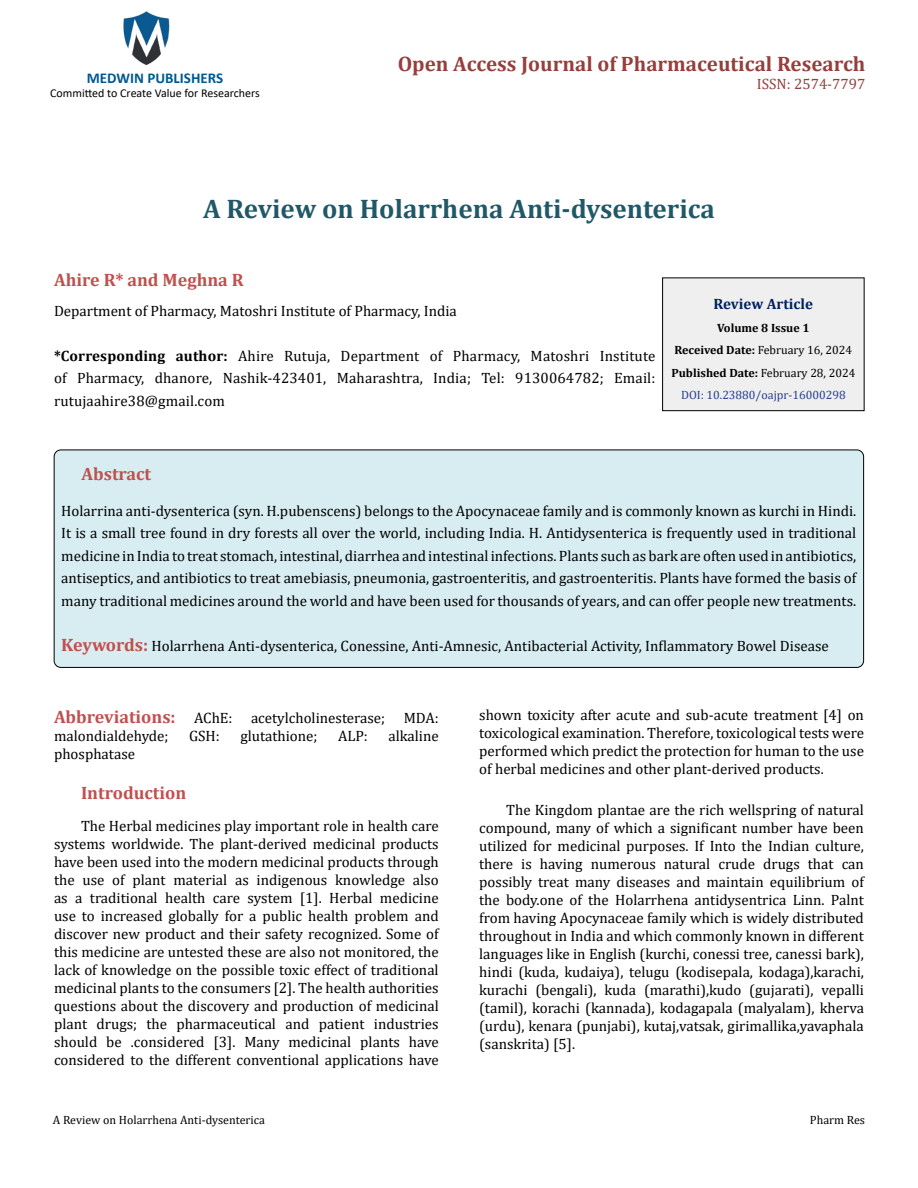
<style>
.page{position:relative;width:918px;height:1188px;background:#fff}
.page>*{position:absolute;margin:0;border:0;box-sizing:border-box;transform-origin:0 0}
.t1{font:700 27px "Cambria";color:#215868}
.t2{font:700 21px "Cambria";color:#953f3c}
.t3{font:700 18px "Cambria";color:#c0504d}
.t4{font:15px/18px "Cambria";color:#000;text-align:justify}
.t5{font:700 15px "Calibri";color:#005991}
.t6{font:15px "Cambria";color:#953f3c}
.t7{font:700 15px "Cambria";color:#002060}
.t8{font:700 12px/22.5px "Cambria";color:#000;text-align:center}
.t9{font:12px "Cambria";color:#000}
.t10{font:12px "Calibri";color:#000}
.s1{font-weight:700}
.s2{font-weight:400}
.s3{font-weight:400;color:#25408f}
.s4{font-weight:700;font-size:18px;color:#c0504d}
</style>
<div class="page">
<img style="left:123px;top:11px;width:47px;height:55px">
<div style="left:663px;top:278px;width:201px;height:133px;background:#efefef"></div>
<div style="left:662px;top:278px;width:203px;height:133px;border:1px solid #000"></div>
<div style="left:54px;top:450px;width:810px;height:217px;background:#d8edf2;border-radius:7px"></div>
<div style="left:54px;top:450px;width:810px;height:218px;border:1px solid #000;border-radius:7px"></div>
<p class="t5" style="left:87px;top:67px;width:138px">MEDWIN PUBLISHERS</p>
<p class="t10" style="left:50px;top:85px;width:211px">Committed to Create Value for Researchers</p>
<h2 class="t2" style="left:398px;top:49px;width:469px">Open Access Journal of Pharmaceutical Research</h2>
<p class="t6" style="left:757px;top:75px;width:110px">ISSN: 2574-7797</p>
<h1 class="t1" style="left:203px;top:190px;width:513px">A Review on Holarrhena Anti-dysenterica</h1>
<p class="t3" style="left:54px;top:268px;width:191px">Ahire R* and Meghna R</p>
<p class="t4" style="left:54px;top:301px;width:404px">Department of Pharmacy, Matoshri Institute of Pharmacy, India</p>
<p class="t4" style="left:54px;top:344px;width:603px;line-height:22.5px"><span class="s1">*Corresponding author:</span> Ahire Rutuja, Department of Pharmacy, Matoshri Institute of Pharmacy, dhanore, Nashik-423401, Maharashtra, India; Tel: 9130064782; Email: rutujaahire38@gmail.com</p>
<p class="t7" style="left:714px;top:294px;width:101px">Review Article</p>
<p class="t8" style="left:671px;top:316px;width:185px">Volume 8 Issue 1<br>Received Date: <span class="s2">February 16, 2024<br></span>Published Date: <span class="s2">February 28, 2024<br></span><span class="s3">DOI: 10.23880/oajpr-16000298</span></p>
<p class="t3" style="left:82px;top:461px;width:71px">Abstract</p>
<p class="t4" style="left:61px;top:500px;width:797px;line-height:22.5px">Holarrina anti-dysenterica (syn. H.pubenscens) belongs to the Apocynaceae family and is commonly known as kurchi in Hindi.<br>It is a small tree found in dry forests all over the world, including India. H. Antidysenterica is frequently used in traditional medicine in India to treat stomach, intestinal, diarrhea and intestinal infections. Plants such as bark are often used in antibiotics, antiseptics, and antibiotics to treat amebiasis, pneumonia, gastroenteritis, and gastroenteritis. Plants have formed the basis of many traditional medicines around the world and have been used for thousands of years, and can offer people new treatments.</p>
<p class="t4" style="left:61px;top:637px;width:769px"><span class="s4">Keywords:</span> Holarrhena Anti-dysenterica, Conessine, Anti-Amnesic, Antibacterial Activity, Inflammatory Bowel Disease</p>
<p class="t4" style="left:54px;top:709px;width:386px"><span class="s4">Abbreviations:</span> AChE: acetylcholinesterase; MDA: malondialdehyde;</p>
<p class="t4" style="left:189px;top:727px;width:32px">GSH:</p>
<p class="t4" style="left:240px;top:727px;width:79px">glutathione;</p>
<p class="t4" style="left:338px;top:727px;width:31px">ALP:</p>
<p class="t4" style="left:388px;top:727px;width:52px">alkaline</p>
<p class="t4" style="left:54px;top:745px;width:83px">phosphatase</p>
<p class="t3" style="left:81px;top:780px;width:107px">Introduction</p>
<p class="t4" style="left:54px;top:817px;width:386px;text-indent:27px">The Herbal medicines play important role in health care systems worldwide. The plant-derived medicinal products have been used into the modern medicinal products through the use of plant material as indigenous knowledge also as a traditional health care system [1]. Herbal medicine use to increased globally for a public health problem and discover new product and their safety recognized. Some of this medicine are untested these are also not monitored, the lack of knowledge on the possible toxic effect of traditional medicinal plants to the consumers [2]. The health authorities questions about the discovery and production of medicinal plant drugs; the pharmaceutical and patient industries should be .considered [3]. Many medicinal plants have considered to the different conventional applications have</p>
<p class="t4" style="left:479px;top:706px;width:386px">shown toxicity after acute and sub-acute treatment [4] on toxicological examination. Therefore, toxicological tests were performed which predict the protection for human to the use of herbal medicines and other plant-derived products.</p>
<p class="t4" style="left:479px;top:801px;width:386px;text-indent:27px">The Kingdom plantae are the rich wellspring of natural compound, many of which a significant number have been utilized for medicinal purposes. If Into the Indian culture, there is having numerous natural crude drugs that can possibly treat many diseases and maintain equilibrium of the body.one of the Holarrhena antidysentrica Linn. Palnt from having Apocynaceae family which is widely distributed throughout in India and which commonly known in different languages like in English (kurchi, conessi tree, canessi bark), hindi (kuda, kudaiya), telugu (kodisepala, kodaga),karachi, kurachi (bengali), kuda (marathi),kudo (gujarati), vepalli (tamil), korachi (kannada), kodagapala (malyalam), kherva (urdu), kenara (punjabi), kutaj,vatsak, girimallika,yavaphala (sanskrita) [5].</p>
<p class="t9" style="left:53px;top:1113px;width:214px">A Review on Holarrhena Anti-dysenterica</p>
<p class="t9" style="left:810px;top:1113px;width:57px">Pharm Res</p>
</div>
